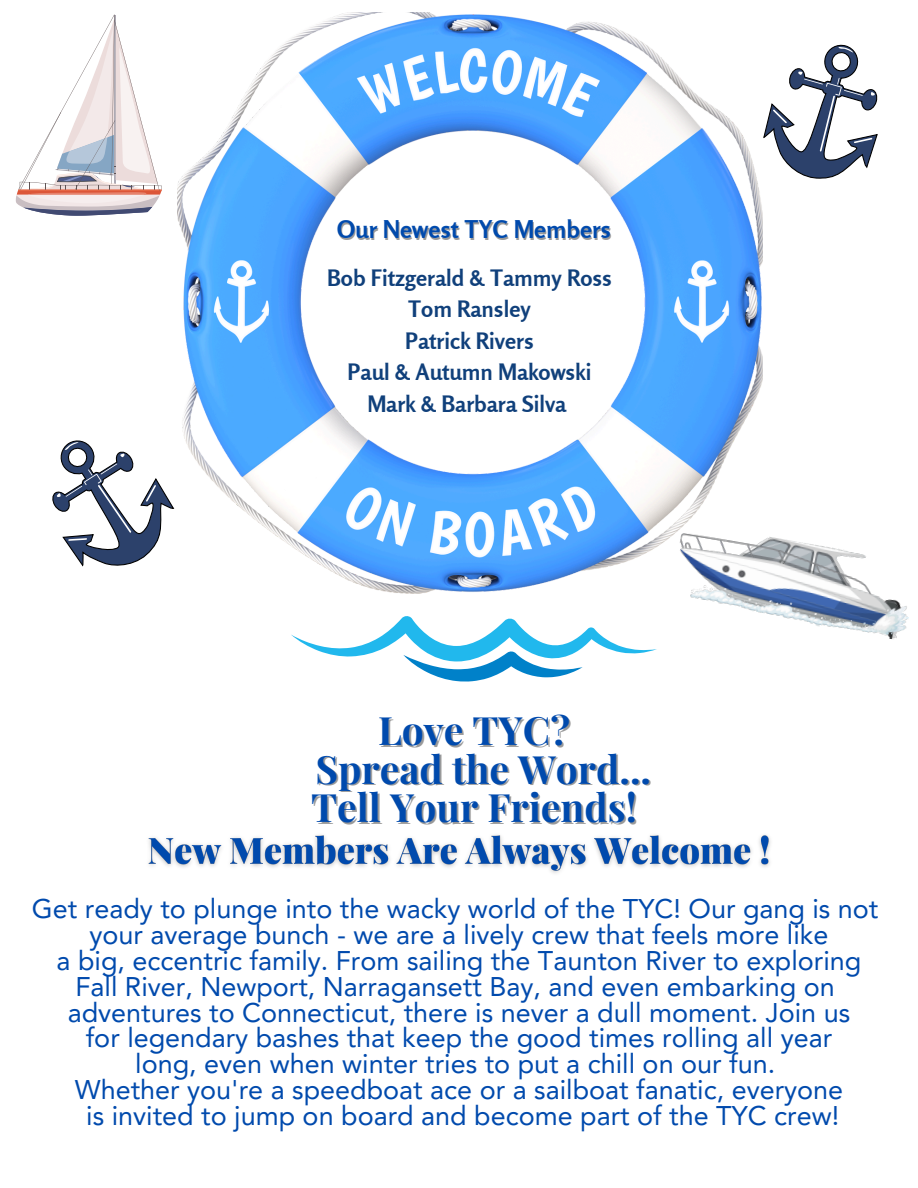
<style>
.page{position:relative;width:918px;height:1188px;background:#fff}
.page>*{position:absolute;margin:0;border:0;box-sizing:border-box;transform-origin:0 0}
.t1{font:700 39px "Playfair Display";color:#004aad}
.t2{font:27px/25.8px "Avenir LT Pro";color:#004aad;text-align:center}
.t3{font:700 24.45px "Rosario";color:#004aad}
.t4{font:700 22.5px "Rosario";color:#10407b}
</style>
<div class="page">
<img style="left:177px;top:12px;width:585px;height:582px">
<svg style="left:291px;top:616px;width:366px;height:66px"></svg>
<img style="left:670px;top:522px;width:239px;height:117px">
<svg style="left:15px;top:15px;width:147px;height:201px"></svg>
<svg style="left:52px;top:413px;width:139px;height:180px"></svg>
<img style="left:148px;top:835px;width:623px;height:38px">
<svg style="left:753px;top:29px;width:125px;height:168px"></svg>
<p class="t3" style="left:337px;top:215px;width:275px">Our Newest TYC Members</p>
<h2 class="t4" style="left:327px;top:264px;width:286px">Bob Fitzgerald &amp; Tammy Ross</h2>
<p class="t4" style="left:408px;top:295px;width:124px">Tom Ransley</p>
<p class="t4" style="left:405px;top:327px;width:130px">Patrick Rivers</p>
<p class="t4" style="left:348px;top:358px;width:245px">Paul &amp; Autumn Makowski</p>
<p class="t4" style="left:367px;top:390px;width:201px">Mark &amp; Barbara Silva</p>
<p class="t1" style="left:378px;top:703px;width:194px">Love TYC?</p>
<p class="t1" style="left:315px;top:741px;width:337px">Spread the Word...</p>
<h1 class="t1" style="left:311px;top:780px;width:327px">Tell Your Friends!</h1>
<p class="t2" style="left:32px;top:898px;width:848px">Get ready to plunge into the wacky world of the TYC! Our gang is not your average bunch - we are a lively crew that feels more like<br>a big, eccentric family. From sailing the Taunton River to exploring Fall River, Newport, Narragansett Bay, and even embarking on adventures to Connecticut, there is never a dull moment. Join us<br>for legendary bashes that keep the good times rolling all year<br>long, even when winter tries to put a chill on our fun.<br>Whether you're a speedboat ace or a sailboat fanatic, everyone<br>is invited to jump on board and become part of the TYC crew!</p>
</div>
